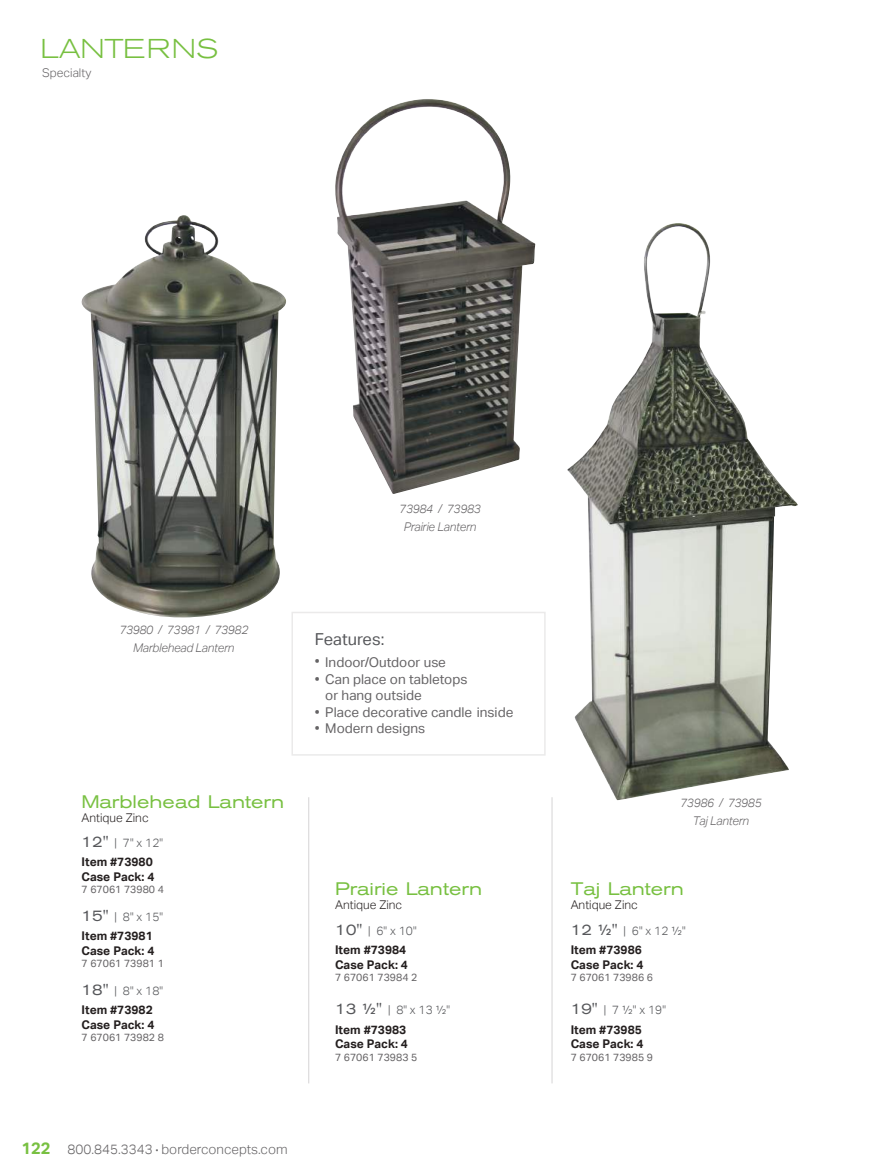
<style>
.page{position:relative;width:878px;height:1175px;background:#fff}
.page>*{position:absolute;margin:0;border:0;box-sizing:border-box;transform-origin:0 0}
.t1{font:300 expanded 27px "Akzidenz Grotesk BE";color:#78c041}
.t2{font:expanded 18px "Akzidenz Grotesk BE";color:#78c041}
.t3{font:16.5px "Aktiv Grotesk";color:#56575a}
.t4{font:13.5px/16.5px "Aktiv Grotesk";color:#656365}
.t5{font:300 13.5px "Aktiv Grotesk";color:#656365}
.t6{font:700 12px/19.5px "Aktiv Grotesk";color:#241f1f}
.t7{font:italic 300 12px/18px "Aktiv Grotesk";letter-spacing:-.02em;color:#656365;text-align:center}
.t8{font:300 12px/19.5px "Aktiv Grotesk";color:#56575a}
.t9{font:300 12px "Aktiv Grotesk";color:#241f1f}
.t10{font:300 12px "Aktiv Grotesk";color:#656365}
.t11{font:10.5px "Aktiv Grotesk";color:#656365}
.s1{font-family:"Akzidenz Grotesk BE";font-weight:400;font-stretch:expanded;font-size:15px;color:#56575a}
.s2{font-weight:300;color:#56575a}
.s3{font-family:"Akzidenz Grotesk BE";font-weight:400;font-stretch:expanded;font-size:15px}
.s4{font-weight:400;font-size:15px}
.s5{font-weight:700;color:#241f1f}
.s6{font-weight:700;font-size:16.5px;color:#78c041}
.s7{font-size:7.5px}
</style>
<div class="page">
<img style="left:81px;top:215px;width:205px;height:402px">
<img style="left:335px;top:99px;width:200px;height:395px">
<img style="left:567px;top:223px;width:231px;height:577px">
<hr style="left:308px;top:797px;width:1px;height:286px;background:#d5d4d5">
<hr style="left:551px;top:797px;width:1px;height:286px;background:#d5d4d5">
<div style="left:291px;top:611px;width:254px;height:144px;background:#fff;border:2px solid #ebeaea"></div>
<h1 class="t1" style="left:40px;top:33px;width:179px">LANTERNS</h1>
<p class="t10" style="left:42px;top:65px;width:51px">Specialty</p>
<p class="t7" style="left:399px;top:500px;width:83px">73984 / 73983<br>Prairie Lantern</p>
<p class="t7" style="left:119px;top:621px;width:130px">73980 / 73981 / 73982<br>Marblehead Lantern</p>
<h2 class="t2" style="left:82px;top:791px;width:204px">Marblehead Lantern</h2>
<p class="t9" style="left:82px;top:811px;width:69px">Antique Zinc</p>
<p class="t6" style="left:82px;top:832px;width:83px"><span class="s1">12"</span> <span class="s2">| 7" x 12"<br></span>Item #73980</p>
<p class="t6" style="left:82px;top:866px;width:74px">Case Pack: 4</p>
<p class="t11" style="left:82px;top:883px;width:84px">7 67061 73980 4</p>
<p class="t6" style="left:82px;top:906px;width:83px"><span class="s1">15"</span> <span class="s2">| 8" x 15"<br></span>Item #73981</p>
<p class="t6" style="left:82px;top:940px;width:74px">Case Pack: 4</p>
<p class="t11" style="left:82px;top:957px;width:84px">7 67061 73981 1</p>
<p class="t6" style="left:82px;top:981px;width:83px"><span class="s1">18"</span> <span class="s2">| 8" x 18"<br></span>Item #73982</p>
<p class="t6" style="left:82px;top:1014px;width:74px">Case Pack: 4</p>
<p class="t11" style="left:82px;top:1031px;width:84px">7 67061 73982 8</p>
<h3 class="t3" style="left:315px;top:629px;width:71px">Features:</h3>
<p class="t4" style="left:315px;top:654px;width:133px">• Indoor/Outdoor use</p>
<p class="t4" style="left:325px;top:671px;width:144px;text-indent:-11px">• Can place on tabletops or hang outside</p>
<p class="t4" style="left:315px;top:704px;width:200px">• Place decorative candle inside</p>
<p class="t4" style="left:315px;top:720px;width:112px">• Modern designs</p>
<h2 class="t2" style="left:335px;top:877px;width:148px">Prairie Lantern</h2>
<p class="t9" style="left:335px;top:897px;width:69px">Antique Zinc</p>
<p class="t6" style="left:335px;top:921px;width:83px"><span class="s1">10"</span> <span class="s2">| 6" x 10"<br></span>Item #73984</p>
<p class="t6" style="left:335px;top:955px;width:74px">Case Pack: 4</p>
<p class="t11" style="left:335px;top:971px;width:84px">7 67061 73984 2</p>
<p class="t8" style="left:335px;top:1000px;width:117px"><span class="s3">13</span> <span class="s4">1/2</span><span class="s3">"</span> | 8" x 13 1/2"<br><span class="s5">Item #73983</span></p>
<p class="t6" style="left:335px;top:1034px;width:74px">Case Pack: 4</p>
<p class="t11" style="left:335px;top:1051px;width:84px">7 67061 73983 5</p>
<p class="t5" style="left:21px;top:1141px;width:268px"><span class="s6">122</span> 800.845.3343 <span class="s7">•</span> borderconcepts.com</p>
<p class="t7" style="left:680px;top:794px;width:83px">73986 / 73985<br>Taj Lantern</p>
<h2 class="t2" style="left:570px;top:877px;width:115px">Taj Lantern</h2>
<p class="t9" style="left:570px;top:897px;width:69px">Antique Zinc</p>
<p class="t8" style="left:570px;top:921px;width:117px"><span class="s3">12</span> <span class="s4">1/2</span><span class="s3">"</span> | 6" x 12 1/2"<br><span class="s5">Item #73986</span></p>
<p class="t6" style="left:570px;top:955px;width:74px">Case Pack: 4</p>
<p class="t11" style="left:570px;top:971px;width:84px">7 67061 73986 6</p>
<p class="t8" style="left:570px;top:1000px;width:97px"><span class="s3">19"</span> | 7 1/2" x 19"<br><span class="s5">Item #73985</span></p>
<p class="t6" style="left:570px;top:1034px;width:74px">Case Pack: 4</p>
<p class="t11" style="left:570px;top:1051px;width:84px">7 67061 73985 9</p>
</div>
